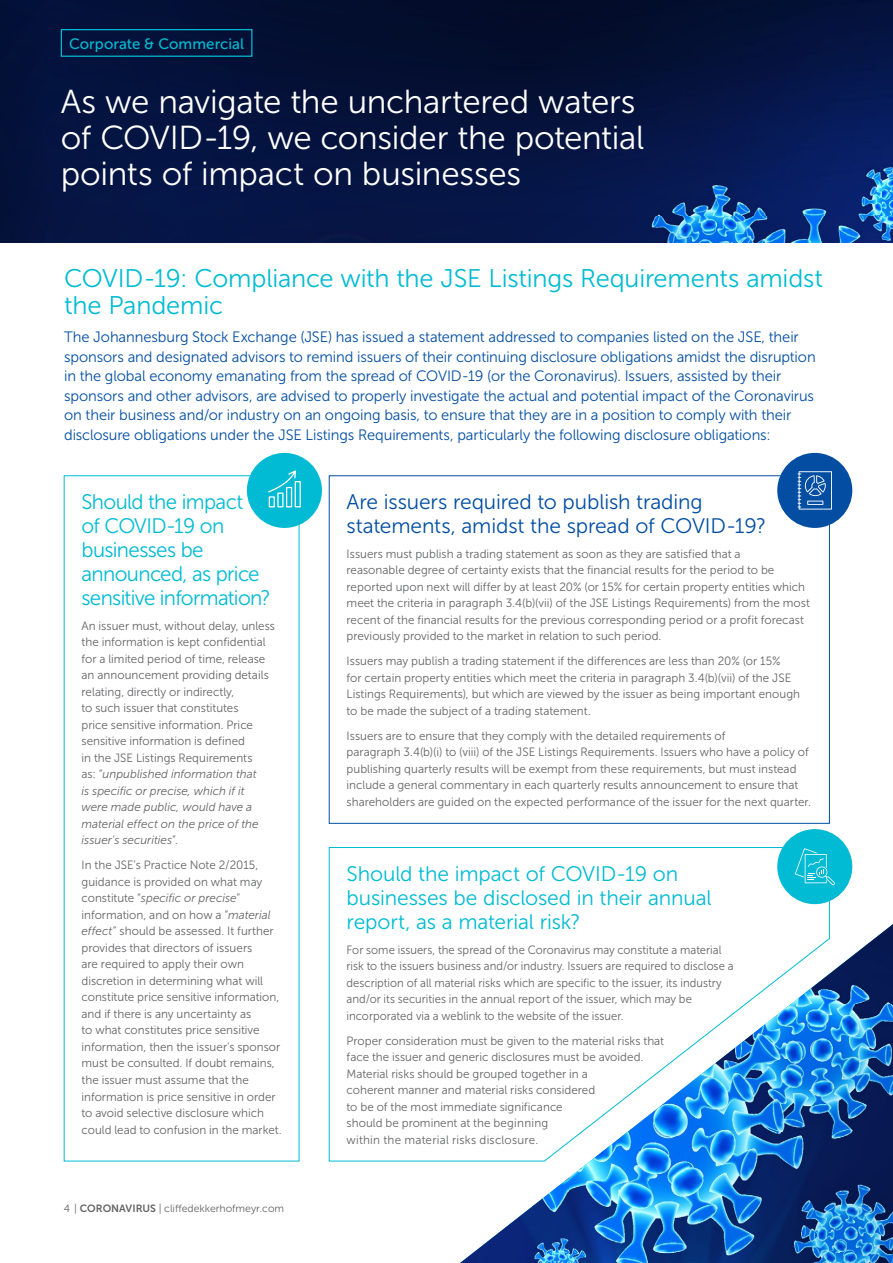
<style>
.page{position:relative;width:893px;height:1263px;background:#fff}
.page>*{position:absolute;margin:0;border:0;box-sizing:border-box;transform-origin:0 0}
.t1{font:33.15px/36px "Museo Sans 300";letter-spacing:-.01em;color:#fff}
.t2{font:25.5px/27px "Museo Sans 300";letter-spacing:-.01em;color:#00bbd3}
.t3{font:21px/24px "Museo Sans 300";letter-spacing:-.005em;color:#00bbd3}
.t4{font:21px/24px "Museo Sans 300";letter-spacing:-.025em;color:#00bbd3}
.t5{font:21px/24px "Museo Sans 300";letter-spacing:-.01em;color:#034ea2}
.t6{font:15px/19.5px "Museo Sans 300";letter-spacing:-.005em;color:#034ea2}
.t7{font:15px "Museo Sans 500";letter-spacing:.005em;color:#00bbd3}
.t8{font:12px/16.5px "Museo Sans 300";color:#636466}
.t9{font:12px/16.5px "Museo Sans 300";color:#636466;scale:.94 1}
.t10{font:10.5px "Museo Sans 300";color:#636466}
.s1{font-style:italic}
.s2{font-family:"Museo Sans 700"}
</style>
<div class="page">
<div style="left:247px;top:453px;width:75px;height:75px;background:#00bbd3;border-radius:50%"></div>
<div style="left:777px;top:453px;width:75px;height:75px;background:#034ea2;border-radius:50%"></div>
<svg style="left:328px;top:847px;width:502px;height:315px"></svg>
<svg style="left:268px;top:470px;width:33px;height:38px"></svg>
<div style="left:777px;top:829px;width:75px;height:75px;background:#00bbd3;border-radius:50%"></div>
<svg style="left:795px;top:848px;width:40px;height:37px"></svg>
<svg style="left:798px;top:471px;width:34px;height:38px"></svg>
<svg style="left:807px;top:501px;width:16px;height:4px"></svg>
<svg style="left:460px;top:924px;width:331px;height:238px"></svg>
<img style="left:568px;top:1003px;width:325px;height:260px">
<img style="left:460px;top:1177px;width:109px;height:86px">
<img style="left:791px;top:924px;width:102px;height:80px">
<img style="left:0;top:0;width:893px;height:242px">
<div style="left:61px;top:29px;width:191px;height:28px;border:1px solid #00bbd3"></div>
<p class="t7" style="left:69px;top:35px;width:177px">Corporate &amp; Commercial</p>
<h1 class="t1" style="left:61px;top:84px;width:585px">As we navigate the unchartered waters of COVID-19, we consider the potential points of impact on businesses</h1>
<h2 class="t2" style="left:64px;top:265px;width:760px">COVID-19: Compliance with the JSE Listings Requirements amidst the Pandemic</h2>
<p class="t6" style="left:64px;top:327px;width:753px">The Johannesburg Stock Exchange (JSE) has issued a statement addressed to companies listed on the JSE, their sponsors and designated advisors to remind issuers of their continuing disclosure obligations amidst the disruption in the global economy emanating from the spread of COVID-19 (or the Coronavirus). Issuers, assisted by their sponsors and other advisors, are advised to properly investigate the actual and potential impact of the Coronavirus on their business and/or industry on an ongoing basis, to ensure that they are in a position to comply with their disclosure obligations under the JSE Listings Requirements, particularly the following disclosure obligations:</p>
<h3 class="t4" style="left:82px;top:490px;width:191px">Should the impact<br>of COVID-19 on businesses be announced, as price sensitive information?</h3>
<p class="t8" style="left:82px;top:618px;width:195px">An issuer must, without delay, unless the information is kept confidential for a limited period of time, release an announcement providing details relating, directly or indirectly,<br>to such issuer that constitutes<br>price sensitive information. Price sensitive information is defined<br>in the JSE Listings Requirements<br>as: “<span class="s1">unpublished information that<br>is specific or precise, which if it<br>were made public, would have a material effect on the price of the issuer’s securities</span>”.</p>
<p class="t8" style="left:82px;top:857px;width:202px">In the JSE’s Practice Note 2/2015, guidance is provided on what may constitute “<span class="s1">specific or precise</span>” information, and on how a “<span class="s1">material effect</span>” should be assessed. It further provides that directors of issuers<br>are required to apply their own discretion in determining what will constitute price sensitive information, and if there is any uncertainty as<br>to what constitutes price sensitive information, then the issuer’s sponsor must be consulted. If doubt remains, the issuer must assume that the information is price sensitive in order to avoid selective disclosure which could lead to confusion in the market.</p>
<p class="t10" style="left:64px;top:1203px;width:222px">4 | <span class="s2">CORONAVIRUS</span> | cliffedekkerhofmeyr.com</p>
<h3 class="t5" style="left:347px;top:490px;width:421px">Are issuers required to publish trading statements, amidst the spread of COVID-19?</h3>
<p class="t8" style="left:347px;top:546px;width:465px">Issuers must publish a trading statement as soon as they are satisfied that a<br>reasonable degree of certainty exists that the financial results for the period to be reported upon next will differ by at least 20% (or 15% for certain property entities which meet the criteria in paragraph 3.4(b)(vii) of the JSE Listings Requirements) from the most recent of the financial results for the previous corresponding period or a profit forecast previously provided to the market in relation to such period.</p>
<p class="t8" style="left:347px;top:653px;width:455px">Issuers may publish a trading statement if the differences are less than 20% (or 15%<br>for certain property entities which meet the criteria in paragraph 3.4(b)(vii) of the JSE Listings Requirements), but which are viewed by the issuer as being important enough to be made the subject of a trading statement.</p>
<p class="t8" style="left:347px;top:728px;width:466px">Issuers are to ensure that they comply with the detailed requirements of<br>paragraph 3.4(b)(i) to (viii) of the JSE Listings Requirements. Issuers who have a policy of publishing quarterly results will be exempt from these requirements, but must instead include a general commentary in each quarterly results announcement to ensure that shareholders are guided on the expected performance of the issuer for the next quarter.</p>
<h3 class="t3" style="left:347px;top:861px;width:367px">Should the impact of COVID-19 on businesses be disclosed in their annual report, as a material risk?</h3>
<p class="t9" style="left:347px;top:941px;width:413px">For some issuers, the spread of the Coronavirus may constitute a material risk to the issuers business and/or industry. Issuers are required to disclose a description of all material risks which are specific to the issuer, its industry and/or its securities in the annual report of the issuer, which may be incorporated via a weblink to the website of the issuer.</p>
<p class="t8" style="left:347px;top:1032px;width:319px">Proper consideration must be given to the material risks that face the issuer and generic disclosures must be avoided.<br>Material risks should be grouped together in a<br>coherent manner and material risks considered<br>to be of the most immediate significance<br>should be prominent at the beginning<br>within the material risks disclosure.</p>
</div>
